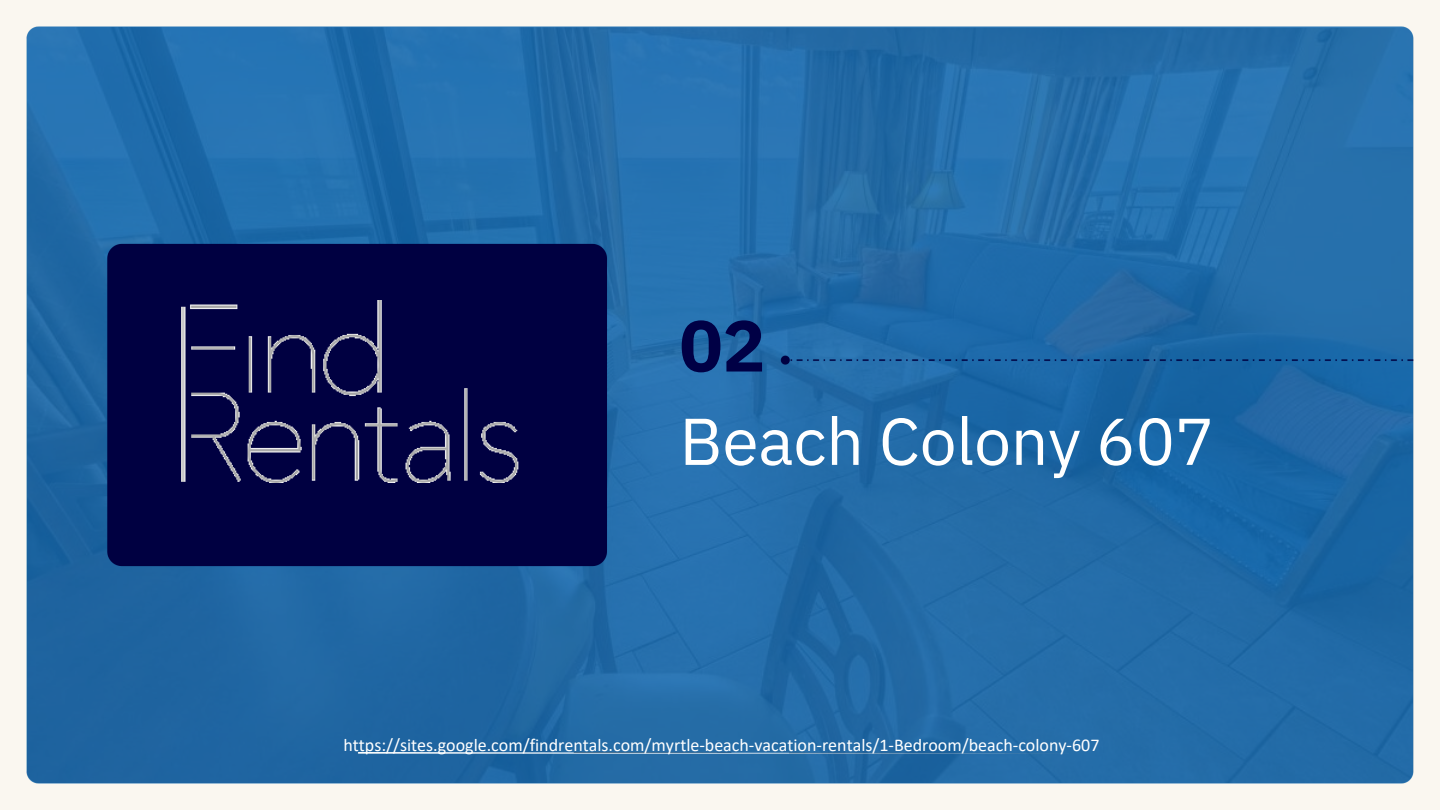
<style>
.page{position:relative;width:1440px;height:810px;background:#fff}
.page>*{position:absolute;margin:0;border:0;box-sizing:border-box;transform-origin:0 0}
.t1{font:700 72px "IBM Plex Sans";color:#000045}
.t2{font:66px "IBM Plex Sans";letter-spacing:-.005em;color:#fff}
.t3{font:18px "Calibri";color:#fff}
</style>
<div class="page">
<img style="left:19px;top:19px;width:1401px;height:771px">
<img style="left:182px;top:300px;width:351px;height:183px">
<img style="left:343px;top:752px;width:753px;height:2px">
<p class="t1" style="left:679px;top:298px;width:88px">02</p>
<p class="t2" style="left:679px;top:397px;width:537px">Beach Colony 607</p>
<h1 class="t3" style="left:343px;top:737px;width:758px">https://sites.google.com/findrentals.com/myrtle-beach-vacation-rentals/1-Bedroom/beach-colony-607</h1>
</div>
